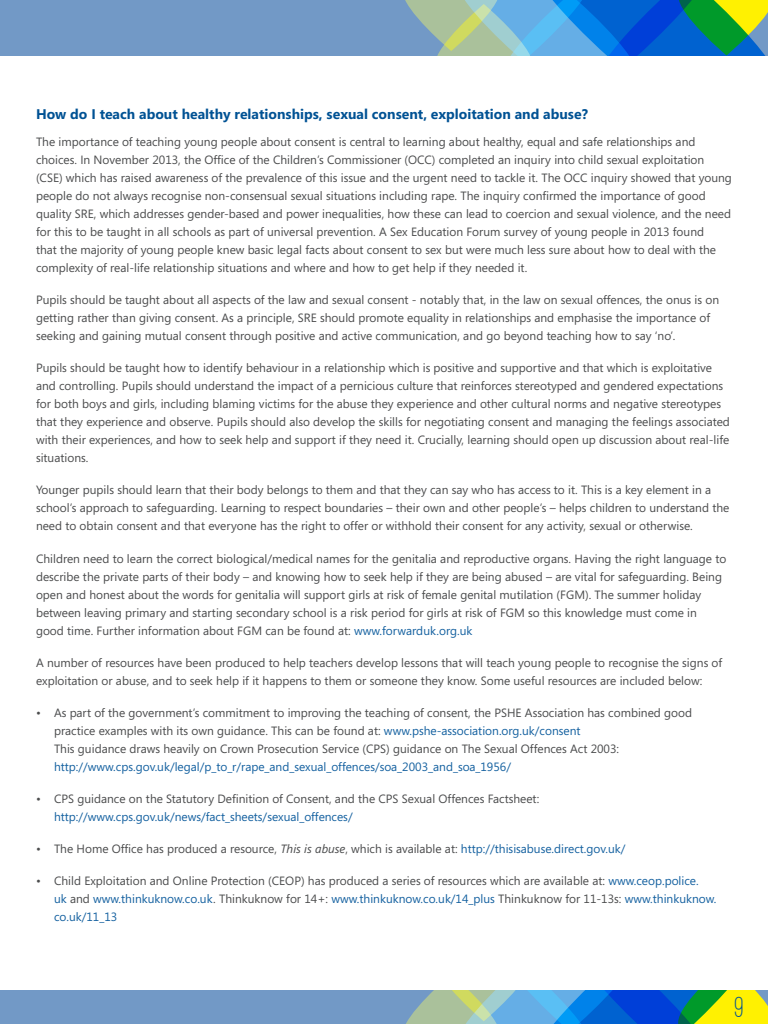
<style>
.page{position:relative;width:768px;height:1024px;background:#fff}
.page>*{position:absolute;margin:0;border:0;box-sizing:border-box;transform-origin:0 0}
.t1{font:500 30px "Ostrich Sans";color:#005294}
.subheads{font:700 14px "Segoe";color:#005294}
.body{font:12px/18px "Segoe";color:#4b4c4d}
.s1{color:#1561a0}
.s2{font-style:italic}
</style>
<div class="page">
<div style="left:0;top:0;width:768px;height:57px;background:#7299c6"></div>
<svg style="left:403px;top:0;width:365px;height:57px;background:#539ab3"></svg>
<div style="left:0;top:969px;width:768px;height:55px;background:#7299c6"></div>
<svg style="left:406px;top:990px;width:362px;height:34px;background:#65a1a2"></svg>
<div style="left:0;top:846px;width:768px;height:144px;background:#fff"></div>
<p class="subheads" style="left:36px;top:104px;width:553px">How do I teach about healthy relationships, sexual consent, exploitation and abuse?</p>
<p class="body" style="left:36px;top:132px;width:697px">The importance of teaching young people about consent is central to learning about healthy, equal and safe relationships and choices. In November 2013, the Office of the Children’s Commissioner (OCC) completed an inquiry into child sexual exploitation (CSE) which has raised awareness of the prevalence of this issue and the urgent need to tackle it. The OCC inquiry showed that young people do not always recognise non-consensual sexual situations including rape. The inquiry confirmed the importance of good quality SRE, which addresses gender-based and power inequalities, how these can lead to coercion and sexual violence, and the need for this to be taught in all schools as part of universal prevention. A Sex Education Forum survey of young people in 2013 found<br>that the majority of young people knew basic legal facts about consent to sex but were much less sure about how to deal with the complexity of real-life relationship situations and where and how to get help if they needed it.</p>
<p class="body" style="left:36px;top:291px;width:685px">Pupils should be taught about all aspects of the law and sexual consent - notably that, in the law on sexual offences, the onus is on getting rather than giving consent. As a principle, SRE should promote equality in relationships and emphasise the importance of seeking and gaining mutual consent through positive and active communication, and go beyond teaching how to say ‘no’.</p>
<p class="body" style="left:36px;top:359px;width:695px">Pupils should be taught how to identify behaviour in a relationship which is positive and supportive and that which is exploitative and controlling. Pupils should understand the impact of a pernicious culture that reinforces stereotyped and gendered expectations for both boys and girls, including blaming victims for the abuse they experience and other cultural norms and negative stereotypes that they experience and observe. Pupils should also develop the skills for negotiating consent and managing the feelings associated with their experiences, and how to seek help and support if they need it. Crucially, learning should open up discussion about real-life situations.</p>
<p class="body" style="left:36px;top:481px;width:695px">Younger pupils should learn that their body belongs to them and that they can say who has access to it. This is a key element in a school’s approach to safeguarding. Learning to respect boundaries – their own and other people’s – helps children to understand the need to obtain consent and that everyone has the right to offer or withhold their consent for any activity, sexual or otherwise.</p>
<p class="body" style="left:36px;top:549px;width:692px">Children need to learn the correct biological/medical names for the genitalia and reproductive organs. Having the right language to describe the private parts of their body – and knowing how to seek help if they are being abused – are vital for safeguarding. Being open and honest about the words for genitalia will support girls at risk of female genital mutilation (FGM). The summer holiday between leaving primary and starting secondary school is a risk period for girls at risk of FGM so this knowledge must come in good time. Further information about FGM can be found at: <span class="s1">www.forwarduk.org.uk</span></p>
<p class="body" style="left:36px;top:653px;width:688px">A number of resources have been produced to help teachers develop lessons that will teach young people to recognise the signs of exploitation or abuse, and to seek help if it happens to them or someone they know. Some useful resources are included below:</p>
<p class="body" style="left:54px;top:703px;width:640px;text-indent:-18px">• As part of the government’s commitment to improving the teaching of consent, the PSHE Association has combined good practice examples with its own guidance. This can be found at: <span class="s1">www.pshe-association.org.uk/consent<br></span>This guidance draws heavily on Crown Prosecution Service (CPS) guidance on The Sexual Offences Act 2003: <span class="s1">http://www.cps.gov.uk/legal/p_to_r/rape_and_sexual_offences/soa_2003_and_soa_1956/</span></p>
<p class="body" style="left:54px;top:790px;width:487px;text-indent:-18px">• CPS guidance on the Statutory Definition of Consent, and the CPS Sexual Offences Factsheet: <span class="s1">http://www.cps.gov.uk/news/fact_sheets/sexual_offences/</span></p>
<p class="body" style="left:36px;top:840px;width:591px">• The Home Office has produced a resource, <span class="s2">This is abuse</span>, which is available at: <span class="s1">http://thisisabuse.direct.gov.uk/</span></p>
<p class="body" style="left:54px;top:872px;width:664px;text-indent:-18px">• Child Exploitation and Online Protection (CEOP) has produced a series of resources which are available at: <span class="s1">www.ceop.police.<br>uk</span> and <span class="s1">www.thinkuknow.co.uk</span>. Thinkuknow for 14+: <span class="s1">www.thinkuknow.co.uk/14_plus</span> Thinkuknow for 11-13s: <span class="s1">www.thinkuknow. co.uk/11_13</span></p>
<h1 class="t1" style="left:735px;top:989px;width:11px">9</h1>
</div>
